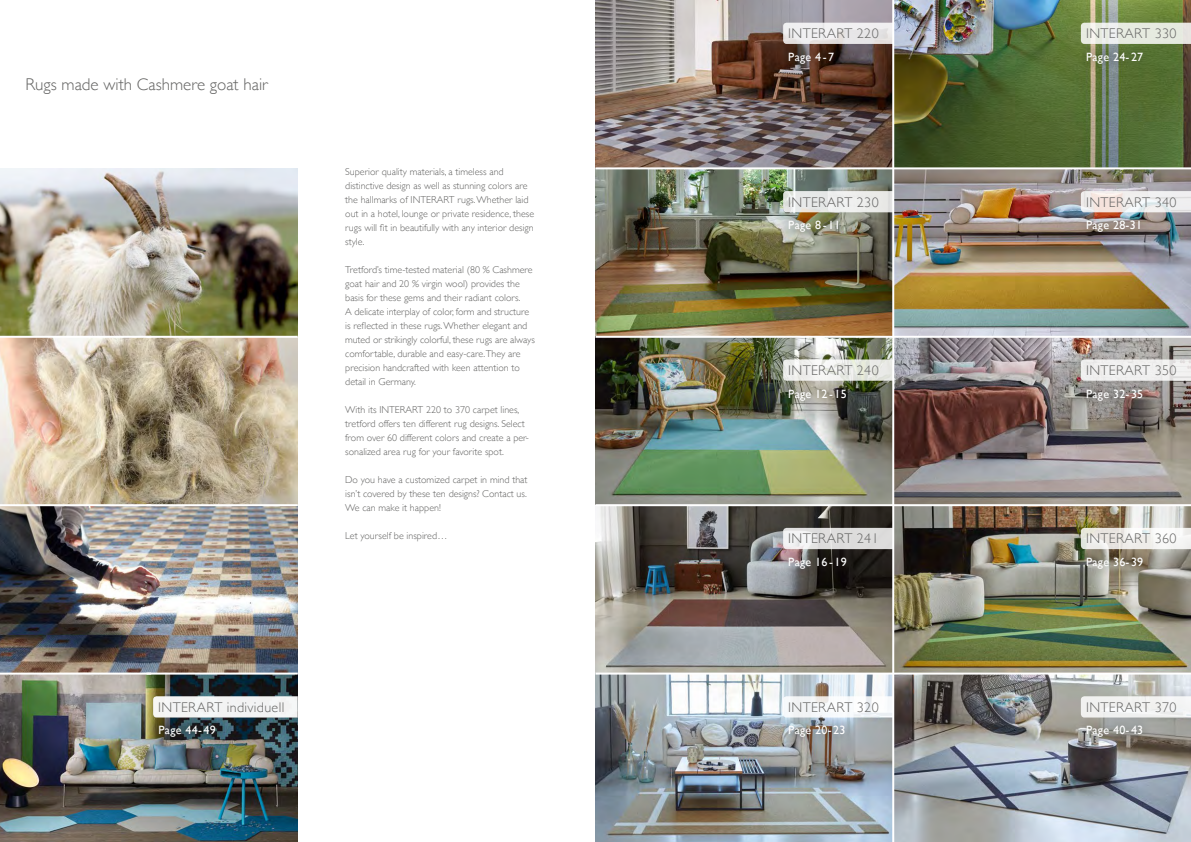
<style>
.page{position:relative;width:1191px;height:842px;background:#fff}
.page>*{position:absolute;margin:0;border:0;box-sizing:border-box;transform-origin:0 0}
.t1{font:300 17px "Gill Sans";color:#636362}
.t2{font:300 14px "Gill Sans";letter-spacing:.025em;color:#636362}
.t3{font:12px "Gill Sans";letter-spacing:.025em;color:#fff}
.t4{font:300 10px/14px "Gill Sans";color:#636362}
</style>
<div class="page">
<img style="left:0;top:168px;width:298px;height:674px">
<img style="left:595px;top:0;width:596px;height:842px">
<hr style="left:892px;top:0;width:2px;height:842px;background:#fff">
<hr style="left:595px;top:167px;width:596px;height:2px;background:#fff">
<hr style="left:595px;top:336px;width:596px;height:2px;background:#fff">
<hr style="left:146px;top:336px;width:152px;height:2px;background:#fff">
<hr style="left:0;top:336px;width:151px;height:2px;background:#fff">
<hr style="left:595px;top:504px;width:596px;height:2px;background:#fff">
<hr style="left:146px;top:504px;width:152px;height:2px;background:#fff">
<hr style="left:0;top:504px;width:151px;height:2px;background:#fff">
<hr style="left:595px;top:673px;width:596px;height:2px;background:#fff">
<hr style="left:146px;top:673px;width:152px;height:2px;background:#fff">
<hr style="left:0;top:673px;width:151px;height:2px;background:#fff">
<svg style="left:783px;top:23px;width:110px;height:21px"></svg>
<svg style="left:1080px;top:23px;width:111px;height:21px;background:#e6eae1"></svg>
<svg style="left:783px;top:191px;width:109px;height:21px"></svg>
<svg style="left:1080px;top:191px;width:111px;height:21px"></svg>
<svg style="left:783px;top:359px;width:110px;height:22px"></svg>
<svg style="left:1080px;top:359px;width:111px;height:22px"></svg>
<svg style="left:783px;top:528px;width:109px;height:21px"></svg>
<svg style="left:1080px;top:528px;width:111px;height:21px"></svg>
<svg style="left:783px;top:696px;width:109px;height:21px"></svg>
<div style="left:153px;top:696px;width:145px;height:21px;background:#f3f3f3"></div>
<svg style="left:1080px;top:696px;width:111px;height:21px"></svg>
<div style="left:779px;top:43px;width:64px;height:31px;background:#1a1a18;opacity:.5"></div>
<div style="left:1076px;top:43px;width:76px;height:31px;background:#1a1a18;opacity:.4"></div>
<div style="left:779px;top:211px;width:69px;height:31px;background:#1a1a18;opacity:.4"></div>
<div style="left:1076px;top:211px;width:74px;height:31px;background:#1a1a18;opacity:.4"></div>
<div style="left:779px;top:379px;width:76px;height:32px;background:#1a1a18;opacity:.4"></div>
<div style="left:1076px;top:379px;width:76px;height:32px;background:#1a1a18;opacity:.4"></div>
<div style="left:779px;top:548px;width:77px;height:31px;background:#1a1a18;opacity:.4"></div>
<div style="left:1076px;top:548px;width:76px;height:31px;background:#1a1a18;opacity:.4"></div>
<div style="left:779px;top:716px;width:75px;height:31px;background:#1a1a18;opacity:.4"></div>
<div style="left:149px;top:716px;width:76px;height:31px;background:#1a1a18;opacity:.75"></div>
<div style="left:1076px;top:716px;width:76px;height:31px;background:#1a1a18;opacity:.4"></div>
<h2 class="t2" style="left:788px;top:23px;width:92px">INTERART 220</h2>
<h2 class="t2" style="left:1086px;top:23px;width:92px">INTERART 330</h2>
<h1 class="t1" style="left:26px;top:71px;width:244px">Rugs made with Cashmere goat hair</h1>
<p class="t4" style="left:345px;top:165px;width:191px">Superior quality materials, a timeless and distinctive design as well as stunning colors are the hallmarks of INTERART rugs. Whether laid out in a hotel, lounge or private residence, these rugs will fit in beautifully with any interior design style.</p>
<p class="t4" style="left:345px;top:263px;width:191px">Tretford’s time-tested material (80 % Cashmere goat hair and 20 % virgin wool) provides the basis for these gems and their radiant colors.<br>A delicate interplay of color, form and structure is reflected in these rugs. Whether elegant and muted or strikingly colorful, these rugs are always comfortable, durable and easy-care.They are precision handcrafted with keen attention to detail in Germany.</p>
<p class="t4" style="left:345px;top:403px;width:185px">With its INTERART 220 to 370 carpet lines, tretford offers ten different rug designs. Select from over 60 different colors and create a per&shy;sonalized area rug for your favorite spot.</p>
<p class="t4" style="left:345px;top:473px;width:184px;text-align:justify">Do you have a customized carpet in mind that isn’t covered by these ten designs? Contact us.<br>We can make it happen!</p>
<p class="t4" style="left:345px;top:529px;width:104px">Let yourself be inspired…</p>
<p class="t3" style="left:788px;top:50px;width:47px">Page 4-7</p>
<p class="t3" style="left:1086px;top:50px;width:59px">Page 24-27</p>
<h2 class="t2" style="left:788px;top:191px;width:92px">INTERART 230</h2>
<p class="t3" style="left:788px;top:218px;width:54px">Page 8-11</p>
<p class="t3" style="left:1086px;top:218px;width:58px">Page 28-31</p>
<h2 class="t2" style="left:1086px;top:191px;width:92px">INTERART 340</h2>
<h2 class="t2" style="left:864px;top:191px;width:8px">2</h2>
<h2 class="t2" style="left:788px;top:359px;width:92px">INTERART 240</h2>
<h2 class="t2" style="left:1086px;top:359px;width:92px">INTERART 350</h2>
<p class="t3" style="left:788px;top:386px;width:60px">Page 12-15</p>
<p class="t3" style="left:1086px;top:386px;width:59px">Page 32-35</p>
<h2 class="t2" style="left:788px;top:528px;width:92px">INTERART 241</h2>
<h2 class="t2" style="left:1086px;top:528px;width:92px">INTERART 360</h2>
<p class="t3" style="left:788px;top:555px;width:60px">Page 16-19</p>
<p class="t3" style="left:1086px;top:555px;width:59px">Page 36-39</p>
<h2 class="t2" style="left:158px;top:696px;width:127px">INTERART individuell</h2>
<h2 class="t2" style="left:788px;top:696px;width:92px">INTERART 320</h2>
<h2 class="t2" style="left:1086px;top:696px;width:92px">INTERART 370</h2>
<p class="t3" style="left:158px;top:723px;width:59px">Page 44-49</p>
<p class="t3" style="left:788px;top:723px;width:59px">Page 20-23</p>
<p class="t3" style="left:1086px;top:723px;width:59px">Page 40-43</p>
</div>
